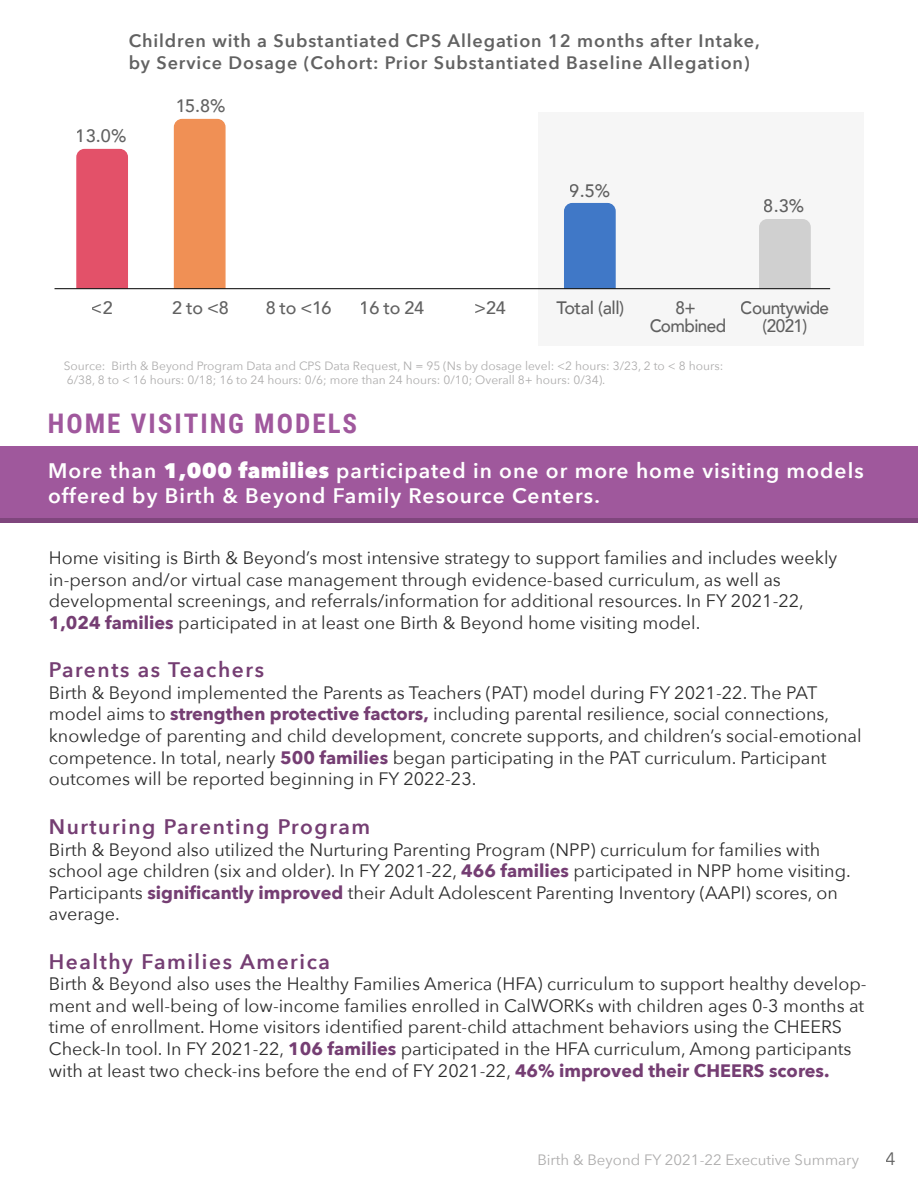
<style>
.page{position:relative;width:918px;height:1188px;background:#fff}
.page>*{position:absolute;margin:0;border:0;box-sizing:border-box;transform-origin:0 0}
.t1{font:700 27px "Roboto Condensed";letter-spacing:.075em;color:#a0589d}
.t2{font:600 21px/25.2px "Avenir Next";letter-spacing:.05em;color:#fff}
.t3{font:600 21px "Avenir Next";letter-spacing:.075em;color:#753e73}
.t4{font:18px/21.6px "Avenir Next";color:#2d2d2d}
.t5{font:600 18px/21.6px "Avenir Next";letter-spacing:.05em;color:#2d2d2d}
.t6{font:500 18px "Avenir";letter-spacing:-.03em;color:#2d2d2d}
.t7{font:500 18px/18px "Avenir";letter-spacing:-.03em;color:#2d2d2d;text-align:center;scale:.95 1}
.t8{font:15px "Avenir Next";color:#aeadad}
.t9{font:12px/14.4px "Avenir Next";color:#aeadad}
.s1{font-weight:800}
.s2{font-weight:700;color:#753e73}
</style>
<div class="page">
<div style="left:538px;top:112px;width:325px;height:234px;background:#f6f6f6"></div>
<div style="left:76px;top:148px;width:52px;height:140px;background:#e35169"></div>
<div style="left:173px;top:118px;width:53px;height:170px;background:#f09055"></div>
<div style="left:759px;top:219px;width:52px;height:69px;background:#d0d0d0"></div>
<div style="left:564px;top:203px;width:52px;height:85px;background:#4078c7"></div>
<hr style="left:55px;top:288px;width:775px;height:1px;background:#000">
<div style="left:0;top:446px;width:918px;height:77px;background:#9f589c"></div>
<div style="left:0;top:518px;width:918px;height:5px;background:#7f467d"></div>
<p class="t5" style="left:129px;top:30px;width:633px">Children with a Substantiated CPS Allegation 12 months after Intake, by Service Dosage (Cohort: Prior Substantiated Baseline Allegation)</p>
<p class="t6" style="left:76px;top:120px;width:52px">13.0%</p>
<p class="t6" style="left:91px;top:292px;width:23px">&lt;2</p>
<p class="t6" style="left:175px;top:90px;width:52px">15.8%</p>
<p class="t6" style="left:172px;top:292px;width:58px">2 to &lt;8</p>
<p class="t6" style="left:570px;top:175px;width:42px">9.5%</p>
<p class="t6" style="left:764px;top:190px;width:42px">8.3%</p>
<p class="t6" style="left:265px;top:292px;width:68px">8 to &lt;16</p>
<p class="t6" style="left:360px;top:292px;width:66px">16 to 24</p>
<p class="t6" style="left:475px;top:292px;width:33px">&gt;24</p>
<p class="t6" style="left:556px;top:292px;width:69px">Total (all)</p>
<p class="t7" style="left:649px;top:298px;width:83px">8+<br>Combined</p>
<p class="t7" style="left:741px;top:298px;width:95px">Countywide (2021)</p>
<p class="t9" style="left:64px;top:358px;width:661px">Source: Birth &amp; Beyond Program Data and CPS Data Request, N = 95 (Ns by dosage level: &lt;2 hours: 3/23, 2 to &lt; 8 hours:<br>6/38, 8 to &lt; 16 hours: 0/18; 16 to 24 hours: 0/6; more than 24 hours: 0/10; Overall 8+ hours: 0/34).</p>
<h1 class="t1" style="left:48px;top:404px;width:311px">HOME VISITING MODELS</h1>
<p class="t2" style="left:48px;top:457px;width:817px">More than <span class="s1">1,000 families</span> participated in one or more home visiting models offered by Birth &amp; Beyond Family Resource Centers.</p>
<p class="t4" style="left:49px;top:546px;width:790px">Home visiting is Birth &amp; Beyond’s most intensive strategy to support families and includes weekly in-person and/or virtual case management through evidence-based curriculum, as well as developmental screenings, and referrals/information for additional resources. In FY 2021-22, <span class="s2">1,024 families</span> participated in at least one Birth &amp; Beyond home visiting model.</p>
<p class="t3" style="left:49px;top:652px;width:217px">Parents as Teachers</p>
<p class="t4" style="left:49px;top:681px;width:814px">Birth &amp; Beyond implemented the Parents as Teachers (PAT) model during FY 2021-22. The PAT model aims to <span class="s2">strengthen protective factors,</span> including parental resilience, social connections, knowledge of parenting and child development, concrete supports, and children’s social-emotional competence. In total, nearly <span class="s2">500 families</span> began participating in the PAT curriculum. Participant outcomes will be reported beginning in FY 2022-23.</p>
<p class="t3" style="left:49px;top:809px;width:323px">Nurturing Parenting Program</p>
<p class="t4" style="left:49px;top:838px;width:803px">Birth &amp; Beyond also utilized the Nurturing Parenting Program (NPP) curriculum for families with school age children (six and older). In FY 2021-22, <span class="s2">466 families</span> participated in NPP home visiting.<br>Participants <span class="s2">significantly improved</span> their Adult Adolescent Parenting Inventory (AAPI) scores, on average.</p>
<p class="t3" style="left:49px;top:943px;width:283px">Healthy Families America</p>
<p class="t4" style="left:49px;top:972px;width:819px">Birth &amp; Beyond also uses the Healthy Families America (HFA) curriculum to support healthy develop&shy;ment and well-being of low-income families enrolled in CalWORKs with children ages 0-3 months at time of enrollment. Home visitors identified parent-child attachment behaviors using the CHEERS Check-In tool. In FY 2021-22, <span class="s2">106 families</span> participated in the HFA curriculum, Among participants with at least two check-ins before the end of FY 2021-22, <span class="s2">46% improved their CHEERS scores.</span></p>
<p class="t8" style="left:537px;top:1147px;width:323px">Birth &amp; Beyond FY 2021-22 Executive Summary</p>
<p class="t4" style="left:886px;top:1148px;width:12px">4</p>
</div>
